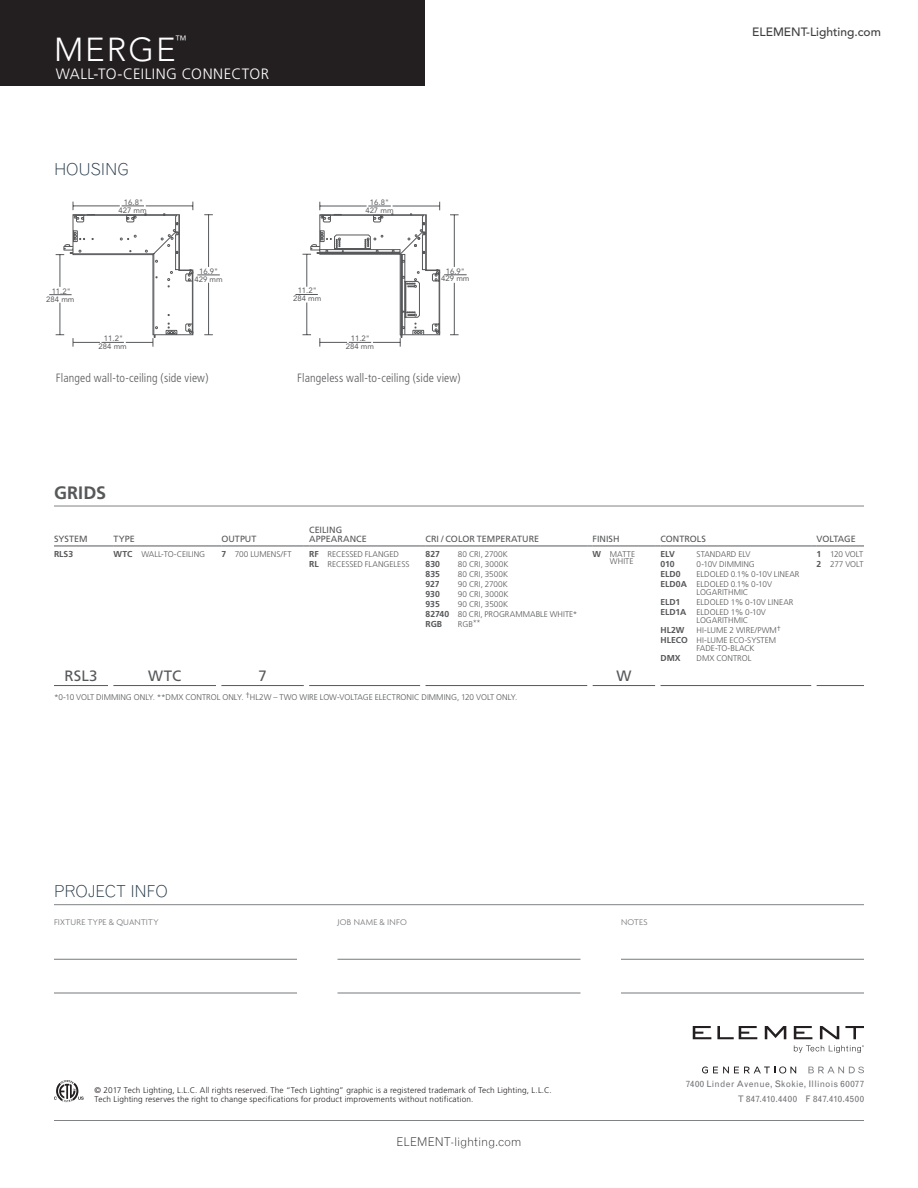
<style>
.page{position:relative;width:918px;height:1188px;background:#fff}
.page>*{position:absolute;margin:0;border:0;box-sizing:border-box;transform-origin:0 0}
.t1{font:300 33px "Avenir";letter-spacing:.06em;color:#fff}
.t2{font:700 18px "Frutiger";letter-spacing:.005em;color:#57585a}
.t3{font:300 16.5px "Grotesque";letter-spacing:-.015em;color:#233645}
.t4{font:300 15px "Frutiger";letter-spacing:.03em;color:#fff}
.t5{font:15px "Frutiger";letter-spacing:.02em;color:#57585a}
.t6{font:300 condensed 12px "Frutiger";letter-spacing:.01em;color:#57585a}
.t7{font:300 12px "Grotesque";letter-spacing:-.01em;color:#231f20}
.t8{font:500 12px "Avenir";color:#3e3e3f}
.t9{font:300 12px "Avenir";color:#fff}
.t10{font:9px/9px "Frutiger";color:#57585a}
.t11{font:9px/14.4px "Grotesque";letter-spacing:.03em;color:#717275;text-align:right}
.t12{font:300 9px "Agenda";letter-spacing:.025em;color:#76787b}
.t13{font:9px "Frutiger";letter-spacing:-.02em;color:#57585a}
.t14{font:700 8.7px "Frutiger";color:#57585a}
.t15{font:300 8.25px/10.2px "Frutiger";letter-spacing:.005em;color:#57585a}
.t16{font:300 8.25px/9px "Frutiger";letter-spacing:.015em;color:#231f20}
.t17{font:300 8.25px/10.2px "Frutiger";letter-spacing:-.02em;color:#57585a}
.t18{font:7.8px/7.9px "Avenir";color:#57585a;text-align:center}
.s1{font-weight:700;font-size:8.7px}
</style>
<div class="page">
<div style="left:0;top:0;width:425px;height:86px;background:#231f20"></div>
<hr style="left:54px;top:904px;width:810px;height:1px;background:#808285">
<svg style="left:54px;top:1080px;width:30px;height:22px"></svg>
<svg style="left:702px;top:1066px;width:94px;height:8px"></svg>
<svg style="left:808px;top:1067px;width:56px;height:6px"></svg>
<hr style="left:54px;top:959px;width:243px;height:1px;background:#76787b">
<hr style="left:54px;top:993px;width:243px;height:1px;background:#76787b">
<hr style="left:338px;top:959px;width:242px;height:1px;background:#76787b">
<hr style="left:338px;top:993px;width:242px;height:1px;background:#76787b">
<hr style="left:621px;top:959px;width:243px;height:1px;background:#76787b">
<hr style="left:621px;top:993px;width:243px;height:1px;background:#76787b">
<svg style="left:693px;top:1026px;width:18px;height:13px"></svg>
<svg style="left:717px;top:1026px;width:40px;height:13px"></svg>
<svg style="left:765px;top:1026px;width:21px;height:13px"></svg>
<svg style="left:794px;top:1026px;width:18px;height:13px"></svg>
<svg style="left:820px;top:1026px;width:19px;height:13px"></svg>
<svg style="left:845px;top:1026px;width:19px;height:13px"></svg>
<svg style="left:794px;top:1045px;width:70px;height:8px"></svg>
<hr style="left:54px;top:1120px;width:810px;height:1px;background:#808285">
<svg style="left:49px;top:202px;width:171px;height:145px"></svg>
<svg style="left:295px;top:202px;width:172px;height:145px"></svg>
<hr style="left:54px;top:546px;width:54px;height:1px;background:#57585a">
<hr style="left:113px;top:546px;width:103px;height:1px;background:#57585a">
<hr style="left:221px;top:546px;width:83px;height:1px;background:#57585a">
<hr style="left:309px;top:546px;width:111px;height:1px;background:#57585a">
<hr style="left:426px;top:546px;width:161px;height:1px;background:#57585a">
<hr style="left:593px;top:546px;width:62px;height:1px;background:#57585a">
<hr style="left:661px;top:546px;width:150px;height:1px;background:#57585a">
<hr style="left:817px;top:546px;width:47px;height:1px;background:#57585a">
<hr style="left:54px;top:685px;width:54px;height:1px;background:#57585a">
<hr style="left:113px;top:685px;width:103px;height:1px;background:#57585a">
<hr style="left:221px;top:685px;width:83px;height:1px;background:#57585a">
<hr style="left:309px;top:685px;width:111px;height:1px;background:#57585a">
<hr style="left:426px;top:685px;width:161px;height:1px;background:#57585a">
<hr style="left:593px;top:685px;width:62px;height:1px;background:#57585a">
<hr style="left:661px;top:685px;width:150px;height:1px;background:#57585a">
<hr style="left:817px;top:685px;width:47px;height:1px;background:#57585a">
<hr style="left:54px;top:506px;width:810px;height:1px;background:#808285">
<h1 class="t1" style="left:54px;top:31px;width:123px">MERGE</h1>
<h3 class="t9" style="left:175px;top:33px;width:13px">™</h3>
<h3 class="t4" style="left:56px;top:65px;width:215px">WALL-TO-CEILING CONNECTOR</h3>
<h3 class="t3" style="left:54px;top:159px;width:76px">HOUSING</h3>
<p class="t18" style="left:119px;top:198px;width:30px">16.8"<br>427 mm</p>
<p class="t18" style="left:365px;top:198px;width:30px">16.8"<br>427 mm</p>
<p class="t18" style="left:194px;top:267px;width:30px">16.9"<br>429 mm</p>
<p class="t18" style="left:441px;top:267px;width:30px">16.9"<br>429 mm</p>
<p class="t18" style="left:46px;top:287px;width:30px">11.2"<br>284 mm</p>
<p class="t18" style="left:293px;top:287px;width:30px">11.2"<br>284 mm</p>
<p class="t18" style="left:99px;top:335px;width:30px">11.2"<br>284 mm</p>
<p class="t18" style="left:346px;top:335px;width:30px">11.2"<br>284 mm</p>
<h3 class="t6" style="left:56px;top:371px;width:154px">Flanged wall-to-ceiling (side view)</h3>
<h3 class="t6" style="left:297px;top:371px;width:165px">Flangeless wall-to-ceiling (side view)</h3>
<h2 class="t2" style="left:54px;top:482px;width:54px">GRIDS</h2>
<h3 class="t8" style="left:752px;top:25px;width:130px">ELEMENT-Lighting.com</h3>
<p class="t10" style="left:54px;top:535px;width:35px">SYSTEM</p>
<p class="t10" style="left:113px;top:535px;width:23px">TYPE</p>
<p class="t10" style="left:221px;top:535px;width:37px">OUTPUT</p>
<p class="t10" style="left:309px;top:526px;width:59px">CEILING<br>APPEARANCE</p>
<p class="t10" style="left:426px;top:535px;width:115px">CRI / COLOR TEMPERATURE</p>
<p class="t10" style="left:593px;top:535px;width:28px">FINISH</p>
<p class="t10" style="left:661px;top:535px;width:47px">CONTROLS</p>
<p class="t13" style="left:817px;top:534px;width:41px">VOLTAGE</p>
<p class="t14" style="left:54px;top:548px;width:21px">RLS3</p>
<p class="t15" style="left:113px;top:549px;width:93px"><span class="s1">WTC</span> WALL-TO-CEILING</p>
<p class="t15" style="left:221px;top:549px;width:72px"><span class="s1">7</span> 700 LUMENS/FT</p>
<p class="t15" style="left:309px;top:549px;width:102px"><span class="s1">RF</span> RECESSED FLANGED<br><span class="s1">RL</span> RECESSED FLANGELESS</p>
<p class="t14" style="left:426px;top:548px;width:16px">827</p>
<p class="t15" style="left:458px;top:549px;width:52px">80 CRI, 2700K</p>
<p class="t15" style="left:593px;top:550px;width:44px;line-height:7.9px;text-align:right"><span class="s1">W</span> MATTE<br>WHITE</p>
<p class="t14" style="left:661px;top:548px;width:16px">ELV</p>
<p class="t15" style="left:697px;top:549px;width:56px">STANDARD ELV</p>
<p class="t14" style="left:661px;top:559px;width:16px">010</p>
<p class="t15" style="left:697px;top:559px;width:60px">0-10V DIMMING</p>
<p class="t14" style="left:661px;top:569px;width:22px">ELD0</p>
<p class="t17" style="left:817px;top:549px;width:49px"><span class="s1">1</span> 120 VOLT<br><span class="s1">2</span> 277 VOLT</p>
<p class="t14" style="left:426px;top:559px;width:16px">830</p>
<p class="t15" style="left:458px;top:559px;width:52px">80 CRI, 3000K</p>
<p class="t14" style="left:426px;top:569px;width:16px">835</p>
<p class="t15" style="left:458px;top:569px;width:52px">80 CRI, 3500K</p>
<p class="t14" style="left:426px;top:579px;width:16px">927</p>
<p class="t15" style="left:458px;top:579px;width:52px">90 CRI, 2700K</p>
<p class="t14" style="left:426px;top:589px;width:16px">930</p>
<p class="t15" style="left:458px;top:589px;width:52px">90 CRI, 3000K</p>
<p class="t14" style="left:426px;top:599px;width:16px">935</p>
<p class="t15" style="left:661px;top:569px;width:141px;text-indent:36px">ELDOLED 0.1% 0-10V LINEAR<br><span class="s1">ELD0A</span> ELDOLED 0.1% 0-10V</p>
<p class="t15" style="left:697px;top:587px;width:53px">LOGARITHMIC</p>
<p class="t14" style="left:661px;top:597px;width:21px">ELD1</p>
<p class="t15" style="left:661px;top:597px;width:134px;text-indent:36px">ELDOLED 1% 0-10V LINEAR<br><span class="s1">ELD1A</span> ELDOLED 1% 0-10V</p>
<p class="t15" style="left:697px;top:615px;width:53px">LOGARITHMIC</p>
<p class="t14" style="left:661px;top:625px;width:26px">HL2W</p>
<p class="t15" style="left:426px;top:599px;width:154px;text-indent:32px">90 CRI, 3500K<br><span class="s1">82740</span> 80 CRI, PROGRAMMABLE WHITE*</p>
<p class="t14" style="left:426px;top:619px;width:18px">RGB</p>
<p class="t15" style="left:458px;top:620px;width:24px">RGB<sup>**</sup></p>
<p class="t15" style="left:661px;top:625px;width:122px;text-indent:36px">HI-LUME 2 WIRE/PWM<sup>†<br></sup><span class="s1">HLECO</span> HI-LUME ECO-SYSTEM</p>
<p class="t15" style="left:697px;top:643px;width:60px">FADE-TO-BLACK</p>
<p class="t14" style="left:661px;top:653px;width:22px">DMX</p>
<p class="t15" style="left:697px;top:653px;width:56px">DMX CONTROL</p>
<h3 class="t5" style="left:64px;top:667px;width:35px">RSL3</h3>
<h3 class="t5" style="left:148px;top:667px;width:35px">WTC</h3>
<h3 class="t5" style="left:258px;top:667px;width:10px">7</h3>
<h3 class="t5" style="left:616px;top:667px;width:16px">W</h3>
<p class="t15" style="left:54px;top:693px;width:465px">*0-10 VOLT DIMMING ONLY. **DMX CONTROL ONLY. †HL2W – TWO WIRE LOW-VOLTAGE ELECTRONIC DIMMING, 120 VOLT ONLY.</p>
<h3 class="t3" style="left:54px;top:882px;width:115px">PROJECT INFO</h3>
<p class="t12" style="left:54px;top:917px;width:106px">FIXTURE TYPE &amp; QUANTITY</p>
<p class="t12" style="left:338px;top:917px;width:71px">JOB NAME &amp; INFO</p>
<p class="t12" style="left:621px;top:917px;width:28px">NOTES</p>
<p class="t16" style="left:94px;top:1086px;width:459px">© 2017 Tech Lighting, L.L.C. All rights reserved. The “Tech Lighting” graphic is a registered trademark of Tech Lighting, L.L.C.<br>Tech Lighting reserves the right to change specifications for product improvements without notification.</p>
<h3 class="t7" style="left:397px;top:1134px;width:126px">ELEMENT-lighting.com</h3>
<p class="t11" style="left:686px;top:1077px;width:180px">7400 Linder Avenue, Skokie, Illinois 60077<br>T 847.410.4400 F 847.410.4500</p>
</div>
